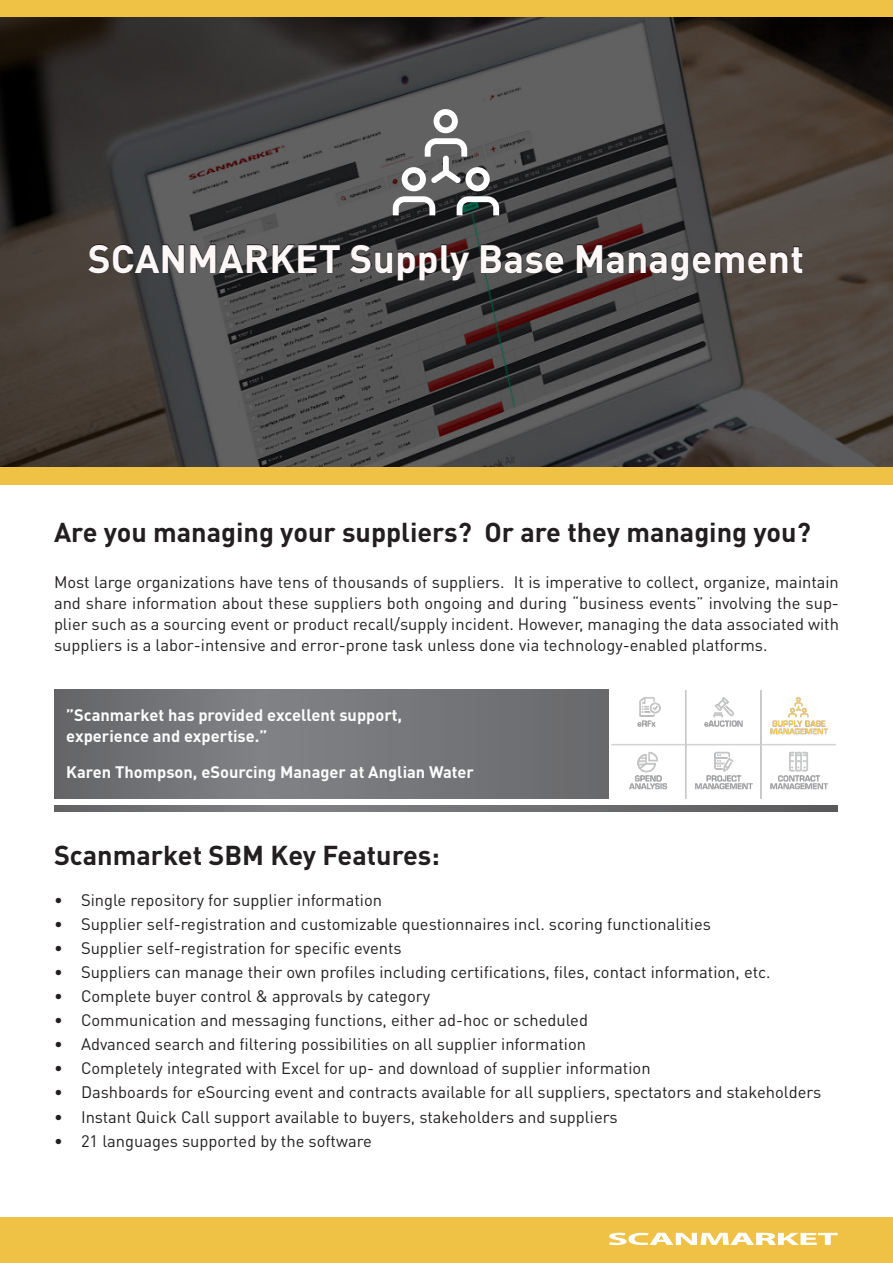
<style>
.page{position:relative;width:893px;height:1263px;background:#fff}
.page>*{position:absolute;margin:0;border:0;box-sizing:border-box;transform-origin:0 0}
.t1{font:700 39px "DIN Pro";color:#fdf7f7}
.t2{font:700 27px "DIN Pro";color:#231f20}
.t3{font:16.5px/21px "DIN Pro";color:#231f20;text-align:justify}
.t4{font:700 16.5px "DIN Pro";color:#fbfdfc}
</style>
<div class="page">
<svg style="left:54px;top:805px;width:784px;height:7px;background:#6d6e71"></svg>
<div style="left:0;top:467px;width:893px;height:17px;background:#efc144"></div>
<div style="left:0;top:0;width:893px;height:17px;background:#efc144"></div>
<img style="left:0;top:17px;width:893px;height:450px">
<svg style="left:88px;top:244px;width:253px;height:29px;background:#3e3d3d"></svg>
<svg style="left:350px;top:244px;width:120px;height:37px;background:#403737"></svg>
<svg style="left:480px;top:244px;width:84px;height:29px;background:#39393a"></svg>
<svg style="left:576px;top:244px;width:227px;height:37px;background:#47403e"></svg>
<div style="left:0;top:1217px;width:893px;height:46px;background:#efc144"></div>
<svg style="left:609px;top:1232px;width:229px;height:14px"></svg>
<div style="left:54px;top:690px;width:554px;height:108px;background:linear-gradient(to bottom,#737578,#737578)"></div>
<img style="left:612px;top:690px;width:223px;height:108px">
<svg style="left:393px;top:109px;width:106px;height:106px"></svg>
<p class="t1" style="left:88px;top:232px;width:718px">SCANMARKET Supply Base Management</p>
<p class="t2" style="left:54px;top:514px;width:758px">Are you managing your suppliers? Or are they managing you?</p>
<p class="t3" style="left:54px;top:571px;width:786px">Most large organizations have tens of thousands of suppliers. It is imperative to collect, organize, maintain and share information about these suppliers both ongoing and during “business events” involving the sup&shy;plier such as a sourcing event or product recall/supply incident. However, managing the data associated with suppliers is a labor-intensive and error-prone task unless done via technology-enabled platforms.</p>
<p class="t4" style="left:66px;top:704px;width:337px">”Scanmarket has provided excellent support,</p>
<p class="t4" style="left:66px;top:725px;width:203px">experience and expertise.”</p>
<p class="t4" style="left:66px;top:761px;width:409px">Karen Thompson, eSourcing Manager at Anglian Water</p>
<p class="t2" style="left:54px;top:837px;width:387px">Scanmarket SBM Key Features:</p>
<p class="t3" style="left:54px;top:889px;width:330px">• Single repository for supplier information</p>
<p class="t3" style="left:54px;top:913px;width:658px">• Supplier self-registration and customizable questionnaires incl. scoring functionalities</p>
<p class="t3" style="left:54px;top:937px;width:349px">• Supplier self-registration for specific events</p>
<p class="t3" style="left:54px;top:961px;width:718px">• Suppliers can manage their own profiles including certifications, files, contact information, etc.</p>
<p class="t3" style="left:54px;top:985px;width:378px">• Complete buyer control &amp; approvals by category</p>
<p class="t3" style="left:54px;top:1009px;width:535px">• Communication and messaging functions, either ad-hoc or scheduled</p>
<p class="t3" style="left:54px;top:1033px;width:533px">• Advanced search and filtering possibilities on all supplier information</p>
<p class="t3" style="left:54px;top:1057px;width:598px">• Completely integrated with Excel for up- and download of supplier information</p>
<p class="t3" style="left:54px;top:1081px;width:769px">• Dashboards for eSourcing event and contracts available for all suppliers, spectators and stakeholders</p>
<p class="t3" style="left:54px;top:1105px;width:565px">• Instant Quick Call support available to buyers, stakeholders and suppliers</p>
<p class="t3" style="left:54px;top:1129px;width:319px">• 21 languages supported by the software</p>
</div>
